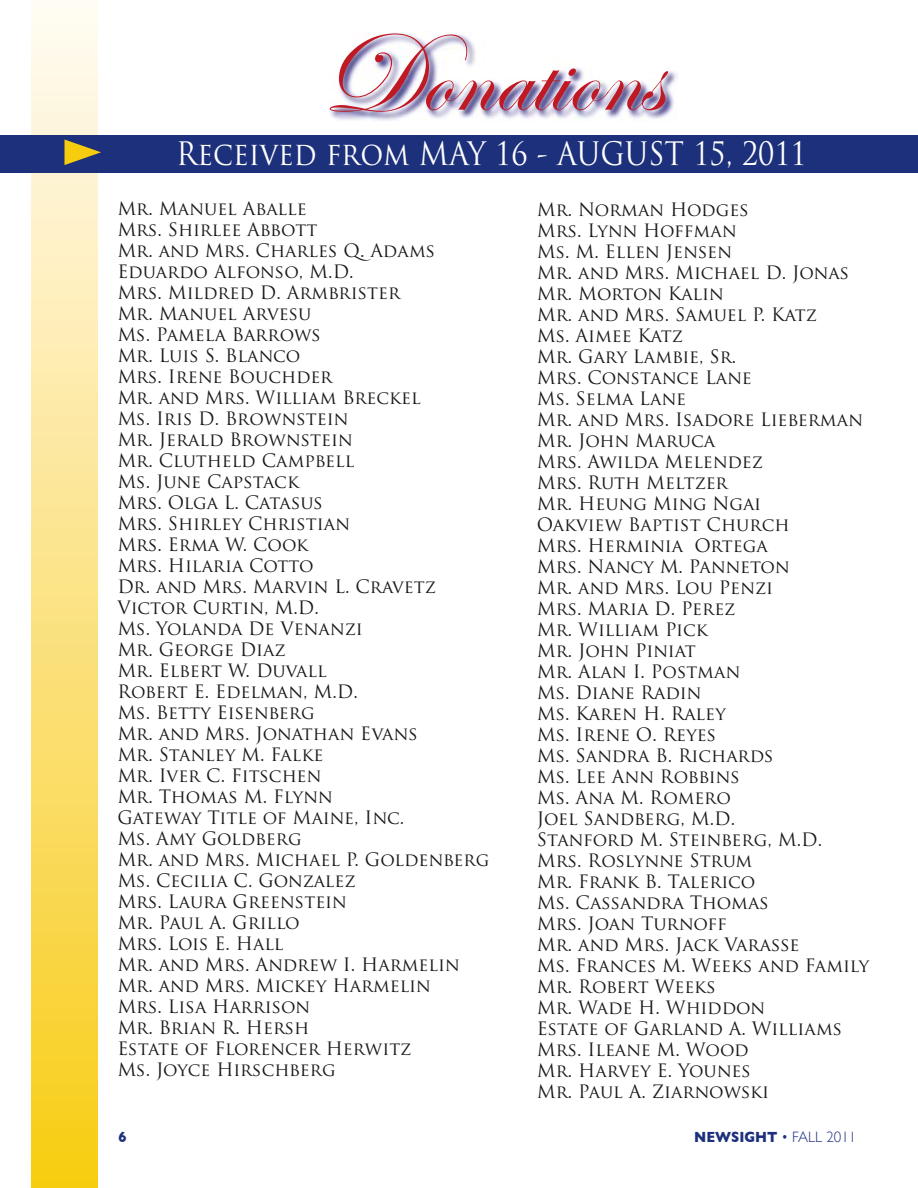
<style>
.page{position:relative;width:918px;height:1188px;background:#fff}
.page>*{position:absolute;margin:0;border:0;box-sizing:border-box;transform-origin:0 0}
.t1{font:108px "Edwardian Script ITC";color:#bf1923}
.t2{font:31.5px "Trajan Pro";color:#fff;scale:.9 1}
.t3{font:18px/21px "Trajan Pro";color:#1a1718}
.t4{font:300 15px "Gill Sans";color:#1d307b;scale:.9 1}
.t5{font:700 15px "Gill Sans";color:#1d307b;scale:.9 1}
.s1{font-size:115.5px}
.s2{font-weight:700}
</style>
<div class="page">
<div style="left:32px;top:0;width:66px;height:1188px;background:linear-gradient(to bottom,#fefaf5,#f8cd17)"></div>
<div style="left:0;top:135px;width:918px;height:37px;background:#1d307b"></div>
<img style="left:330px;top:33px;width:347px;height:88px">
<svg style="left:65px;top:140px;width:36px;height:25px"></svg>
<h1 class="t1" style="left:322px;top:17px;width:341px"><span class="s1">D</span>onations</h1>
<h2 class="t2" style="left:176px;top:133px;width:702px">Received from MAY 16 - AUGUST 15, 2011</h2>
<p class="t3" style="left:117px;top:198px;width:374px">Mr. Manuel Aballe<br>Mrs. Shirlee Abbott<br>Mr. and Mrs. Charles Q. Adams<br>Eduardo Alfonso, M.D.<br>Mrs. Mildred D. Armbrister<br>Mr. Manuel Arvesu<br>Ms. Pamela Barrows<br>Mr. Luis S. Blanco<br>Mrs. Irene Bouchder<br>Mr. and Mrs. William Breckel<br>Ms. Iris D. Brownstein<br>Mr. Jerald Brownstein<br>Mr. Clutheld Campbell<br>Ms. June Capstack<br>Mrs. Olga L. Catasus<br>Mrs. Shirley Christian<br>Mrs. Erma W. Cook<br>Mrs. Hilaria Cotto<br>Dr. and Mrs. Marvin L. Cravetz<br>Victor Curtin, M.D.<br>Ms. Yolanda De Venanzi<br>Mr. George Diaz<br>Mr. Elbert W. Duvall<br>Robert E. Edelman, M.D.<br>Ms. Betty Eisenberg<br>Mr. and Mrs. Jonathan Evans<br>Mr. Stanley M. Falke<br>Mr. Iver C. Fitschen<br>Mr. Thomas M. Flynn<br>Gateway Title of Maine, Inc.<br>Ms. Amy Goldberg<br>Mr. and Mrs. Michael P. Goldenberg<br>Ms. Cecilia C. Gonzalez<br>Mrs. Laura Greenstein<br>Mr. Paul A. Grillo<br>Mrs. Lois E. Hall<br>Mr. and Mrs. Andrew I. Harmelin<br>Mr. and Mrs. Mickey Harmelin<br>Mrs. Lisa Harrison<br>Mr. Brian R. Hersh<br>Estate of Florencer Herwitz<br>Ms. Joyce Hirschberg</p>
<p class="t3" style="left:537px;top:198px;width:334px">Mr. Norman Hodges<br>Mrs. Lynn Hoffman<br>Ms. M. Ellen Jensen<br>Mr. and Mrs. Michael D. Jonas<br>Mr. Morton Kalin<br>Mr. and Mrs. Samuel P. Katz<br>Ms. Aimee Katz<br>Mr. Gary Lambie, Sr.<br>Mrs. Constance Lane<br>Ms. Selma Lane<br>Mr. and Mrs. Isadore Lieberman<br>Mr. John Maruca<br>Mrs. Awilda Melendez<br>Mrs. Ruth Meltzer<br>Mr. Heung Ming Ngai<br>Oakview Baptist Church<br>Mrs. Herminia Ortega<br>Mrs. Nancy M. Panneton<br>Mr. and Mrs. Lou Penzi<br>Mrs. Maria D. Perez<br>Mr. William Pick<br>Mr. John Piniat<br>Mr. Alan I. Postman<br>Ms. Diane Radin<br>Ms. Karen H. Raley<br>Ms. Irene O. Reyes<br>Ms. Sandra B. Richards<br>Ms. Lee Ann Robbins<br>Ms. Ana M. Romero<br>Joel Sandberg, M.D.<br>Stanford M. Steinberg, M.D.<br>Mrs. Roslynne Strum<br>Mr. Frank B. Talerico<br>Ms. Cassandra Thomas<br>Mrs. Joan Turnoff<br>Mr. and Mrs. Jack Varasse<br>Ms. Frances M. Weeks and Family<br>Mr. Robert Weeks<br>Mr. Wade H. Whiddon<br>Estate of Garland A. Williams<br>Mrs. Ileane M. Wood<br>Mr. Harvey E. Younes<br>Mr. Paul A. Ziarnowski</p>
<p class="t5" style="left:118px;top:1128px;width:10px">6</p>
<p class="t4" style="left:694px;top:1129px;width:182px"><span class="s2">NEWSIGHT</span> • FALL 2011</p>
</div>
